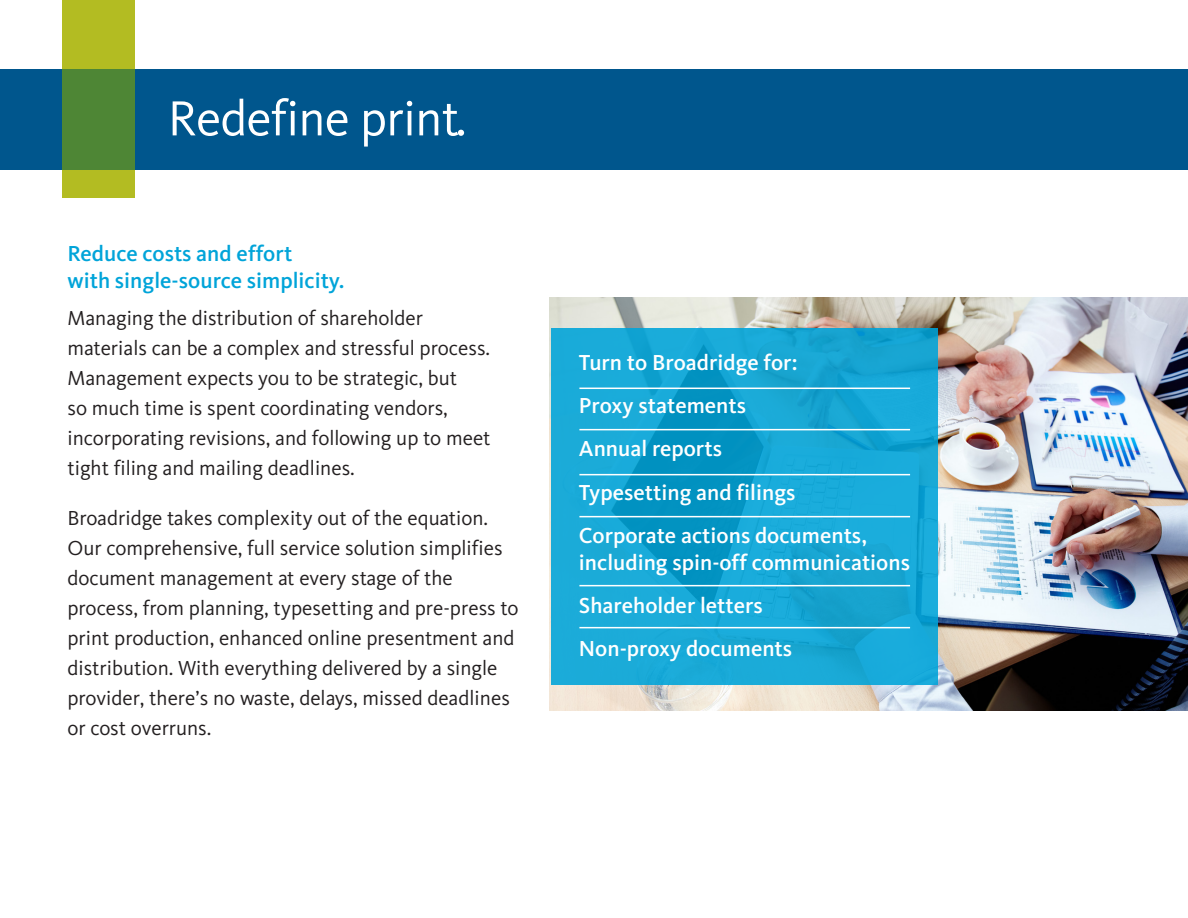
<style>
.page{position:relative;width:1188px;height:918px;background:#fff}
.page>*{position:absolute;margin:0;border:0;box-sizing:border-box;transform-origin:0 0}
.t1{font:51px "Kievit";letter-spacing:-.015em;color:#fff}
.t2{font:500 22.5px/27px "Kievit";color:#fff}
.t3{font:500 22.5px/27px "Kievit";color:#00a4d9}
.t4{font:21px/30px "Kievit";color:#231f20}
</style>
<div class="page">
<img style="left:550px;top:298px;width:638px;height:413px">
<svg style="left:551px;top:328px;width:387px;height:357px;background:#16a6d3"></svg>
<hr style="left:579px;top:627px;width:331px;height:1px;background:#fff">
<hr style="left:579px;top:585px;width:331px;height:1px;background:#fff">
<hr style="left:579px;top:516px;width:331px;height:1px;background:#fff">
<hr style="left:579px;top:474px;width:331px;height:1px;background:#fff">
<hr style="left:579px;top:429px;width:331px;height:1px;background:#fff">
<hr style="left:579px;top:388px;width:331px;height:1px;background:#fff">
<div style="left:0;top:69px;width:1188px;height:101px;background:#00568d"></div>
<div style="left:63px;top:0;width:72px;height:70px;background:#b3bc22"></div>
<div style="left:63px;top:170px;width:72px;height:28px;background:#b3bc22"></div>
<div style="left:63px;top:69px;width:72px;height:101px;background:#4e8635"></div>
<h2 class="t1" style="left:168px;top:90px;width:300px">Redefine print.</h2>
<h3 class="t3" style="left:68px;top:240px;width:278px">Reduce costs and effort<br>with single-source simplicity.</h3>
<p class="t4" style="left:68px;top:303px;width:425px">Managing the distribution of shareholder materials can be a complex and stressful process.<br>Management expects you to be strategic, but<br>so much time is spent coordinating vendors, incorporating revisions, and following up to meet tight filing and mailing deadlines.</p>
<p class="t4" style="left:68px;top:503px;width:453px">Broadridge takes complexity out of the equation.<br>Our comprehensive, full service solution simplifies document management at every stage of the process, from planning, typesetting and pre-press to print production, enhanced online presentment and distribution. With everything delivered by a single provider, there’s no waste, delays, missed deadlines or cost overruns.</p>
<p class="t2" style="left:579px;top:349px;width:220px">Turn to Broadridge for:</p>
<p class="t2" style="left:579px;top:392px;width:169px">Proxy statements</p>
<p class="t2" style="left:579px;top:436px;width:145px">Annual reports</p>
<p class="t2" style="left:579px;top:479px;width:218px">Typesetting and filings</p>
<p class="t2" style="left:579px;top:522px;width:333px">Corporate actions documents, including spin-off communications</p>
<p class="t2" style="left:579px;top:592px;width:185px">Shareholder letters</p>
<p class="t2" style="left:579px;top:635px;width:215px">Non-proxy documents</p>
</div>
